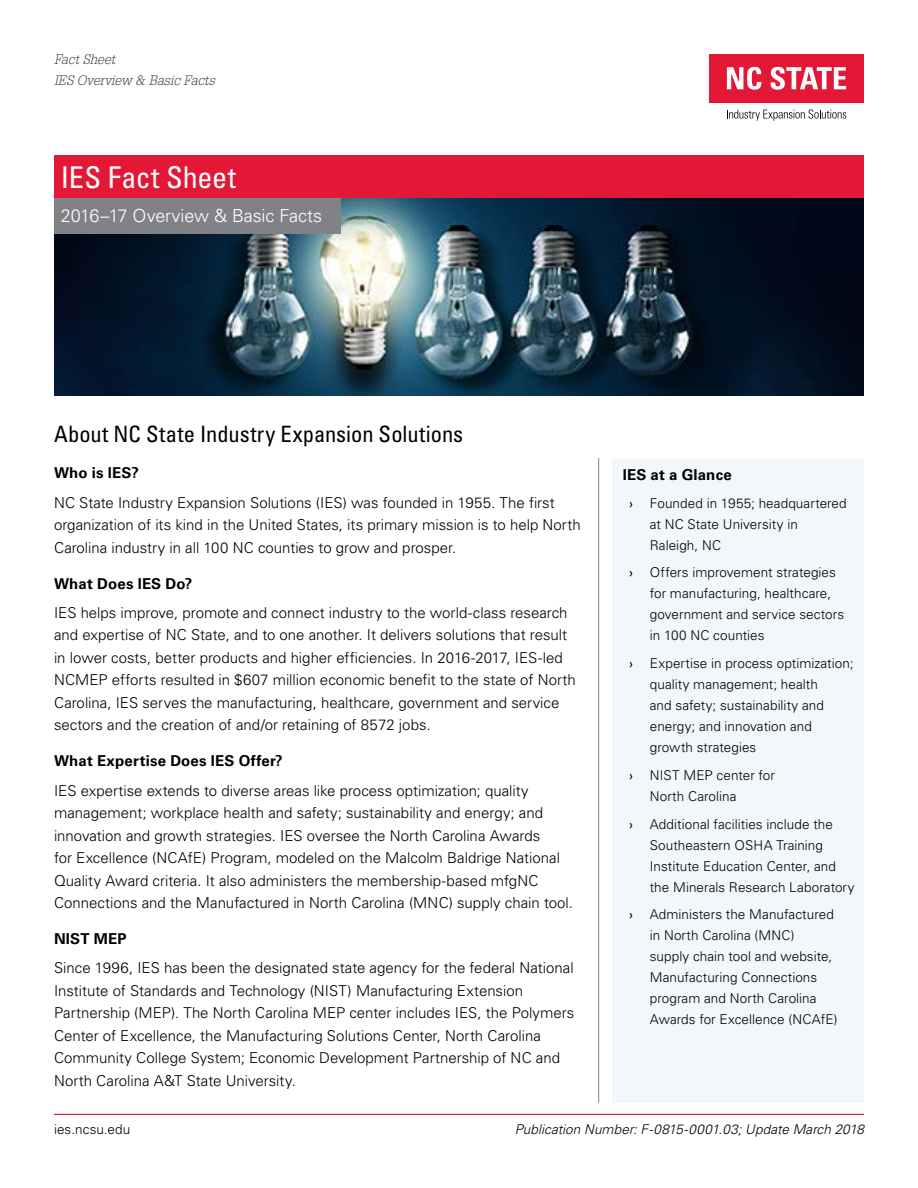
<style>
.page{position:relative;width:918px;height:1188px;background:#fff}
.page>*{position:absolute;margin:0;border:0;box-sizing:border-box;transform-origin:0 0}
.t1{font:condensed 30px "Univers LT Std";color:#fff}
.t2{font:condensed 22.5px "Univers LT Std";color:#000}
.t3{font:300 18px "Univers LT Std";letter-spacing:-.01em;color:#fff}
.t4{font:300 15px/22.5px "Univers LT Std";color:#000}
.t5{font:700 15px "Univers LT Std";letter-spacing:.015em;color:#000}
.t6{font:300 13.5px/21px "Univers LT Std";letter-spacing:.005em;color:#000}
.t7{font:italic 300 13.5px "Univers LT Std";letter-spacing:.005em;color:#000}
.t8{font:italic 300 13.5px/21px "Glypha LT Std";color:#414042}
.s1{font-weight:400}
</style>
<div class="page">
<div style="left:710px;top:54px;width:154px;height:49px;background:#e31837"></div>
<svg style="left:770px;top:67px;width:76px;height:23px"></svg>
<svg style="left:727px;top:67px;width:34px;height:23px"></svg>
<svg style="left:727px;top:109px;width:119px;height:12px"></svg>
<div style="left:612px;top:458px;width:252px;height:645px;background:#f1f7fa"></div>
<hr style="left:598px;top:458px;width:1px;height:645px;background:#808285">
<img style="left:54px;top:199px;width:810px;height:196px">
<div style="left:54px;top:155px;width:810px;height:43px;background:#e31837"></div>
<div style="left:54px;top:198px;width:286px;height:35px;background:#808285"></div>
<hr style="left:54px;top:1114px;width:810px;height:1px;background:#e31837">
<p class="t8" style="left:54px;top:49px;width:162px">Fact Sheet<br>IES Overview &amp; Basic Facts</p>
<h1 class="t1" style="left:61px;top:158px;width:177px">IES Fact Sheet</h1>
<p class="t3" style="left:61px;top:205px;width:263px">2016–17 Overview &amp; Basic Facts</p>
<h2 class="t2" style="left:54px;top:420px;width:411px">About NC State Industry Expansion Solutions</h2>
<p class="t5" style="left:54px;top:464px;width:86px">Who is IES?</p>
<p class="t4" style="left:54px;top:491px;width:528px">NC State Industry Expansion Solutions (IES) was founded in 1955. The first organization of its kind in the United States, its primary mission is to help North<br>Carolina industry in all 100 NC counties to grow and prosper.</p>
<p class="t5" style="left:54px;top:575px;width:140px">What Does IES Do?</p>
<p class="t4" style="left:54px;top:601px;width:523px">IES helps improve, promote and connect industry to the world-class research and expertise of NC State, and to one another. It delivers solutions that result in lower costs, better products and higher efficiencies. In 2016-2017, IES-led NCMEP efforts resulted in $607 million economic benefit to the state of North Carolina, IES serves the manufacturing, healthcare, government and service sectors and the creation of and/or retaining of 8572 jobs.</p>
<p class="t5" style="left:54px;top:752px;width:230px">What Expertise Does IES Offer?</p>
<p class="t4" style="left:54px;top:779px;width:521px">IES expertise extends to diverse areas like process optimization; quality management; workplace health and safety; sustainability and energy; and innovation and growth strategies. IES oversee the North Carolina Awards<br>for Excellence (NCAfE) Program, modeled on the Malcolm Baldrige National Quality Award criteria. It also administers the membership-based mfgNC Connections and the Manufactured in North Carolina (MNC) supply chain tool.</p>
<p class="t5" style="left:54px;top:930px;width:74px">NIST MEP</p>
<p class="t4" style="left:54px;top:957px;width:522px">Since 1996, IES has been the designated state agency for the federal National Institute of Standards and Technology (NIST) Manufacturing Extension Partnership (MEP). The North Carolina MEP center includes IES, the Polymers Center of Excellence, the Manufacturing Solutions Center, North Carolina Community College System; Economic Development Partnership of NC and North Carolina A&amp;T State University.</p>
<p class="t5" style="left:623px;top:466px;width:111px">IES at a Glance</p>
<p class="t6" style="left:650px;top:492px;width:198px;text-indent:-20px"><span class="s1">›</span> Founded in 1955; headquartered at NC State University in<br>Raleigh, NC</p>
<p class="t6" style="left:650px;top:562px;width:196px;text-indent:-20px"><span class="s1">›</span> Offers improvement strategies for manufacturing, healthcare, government and service sectors in 100 NC counties</p>
<p class="t6" style="left:650px;top:653px;width:205px;text-indent:-20px"><span class="s1">›</span> Expertise in process optimization; quality management; health<br>and safety; sustainability and energy; and innovation and growth strategies</p>
<p class="t6" style="left:650px;top:765px;width:127px;text-indent:-20px"><span class="s1">›</span> NIST MEP center for<br>North Carolina</p>
<p class="t6" style="left:650px;top:813px;width:206px;text-indent:-20px"><span class="s1">›</span> Additional facilities include the Southeastern OSHA Training Institute Education Center, and the Minerals Research Laboratory</p>
<p class="t6" style="left:650px;top:904px;width:189px;text-indent:-20px"><span class="s1">›</span> Administers the Manufactured in North Carolina (MNC)<br>supply chain tool and website,<br>Manufacturing Connections program and North Carolina<br>Awards for Excellence (NCAfE)</p>
<p class="t6" style="left:54px;top:1119px;width:78px">ies.ncsu.edu</p>
<p class="t7" style="left:515px;top:1121px;width:351px">Publication Number: F-0815-0001.03; Update March 2018</p>
</div>
